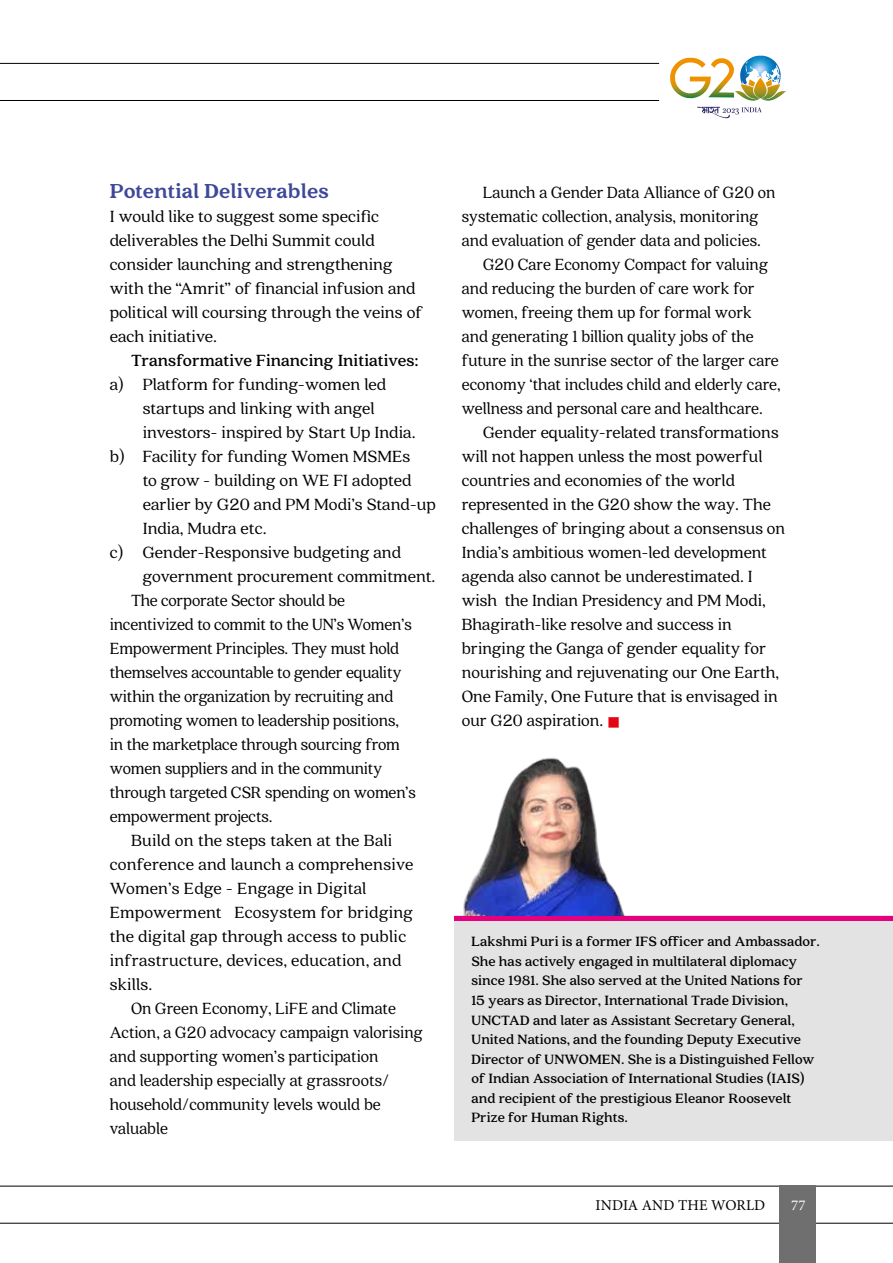
<style>
.page{position:relative;width:893px;height:1263px;background:#fff}
.page>*{position:absolute;margin:0;border:0;box-sizing:border-box;transform-origin:0 0}
.t1{font:900 22.5px "Quincy CF";color:#3d4899}
.t2{font:18px/24px "Quincy CF";color:#000}
.t3{font:18px "Quincy CF";color:#000;scale:.95 1}
.t4{font:700 18px "Quincy CF";color:#000}
.t5{font:700 15px/19.5px "Quincy CF";color:#000}
.t6{font:15px "Minion Pro";letter-spacing:.01em;color:#000}
.t7{font:15px "Minion Pro";color:#fff}
.s1{color:#e30613}
</style>
<div class="page">
<hr style="left:0;top:1186px;width:893px;height:1px;background:#000">
<hr style="left:0;top:1223px;width:893px;height:1px;background:#000">
<hr style="left:0;top:63px;width:659px;height:1px;background:#000">
<hr style="left:0;top:100px;width:659px;height:1px;background:#000">
<div style="left:454px;top:916px;width:439px;height:225px;background:#e3e3e3"></div>
<img style="left:455px;top:757px;width:173px;height:159px">
<div style="left:454px;top:916px;width:439px;height:5px;background:#e6007d"></div>
<img style="left:742px;top:56px;width:37px;height:11px">
<svg style="left:697px;top:107px;width:65px;height:11px"></svg>
<img style="left:670px;top:58px;width:41px;height:40px">
<img style="left:708px;top:58px;width:26px;height:39px">
<svg style="left:733px;top:67px;width:53px;height:34px"></svg>
<div style="left:780px;top:1186px;width:36px;height:77px;background:#706f6f"></div>
<p class="t1" style="left:110px;top:177px;width:221px">Potential Deliverables</p>
<p class="t2" style="left:110px;top:205px;width:314px">I would like to suggest some specific deliverables the Delhi Summit could consider launching and strengthening with the “Amrit” of financial infusion and political will coursing through the veins of each initiative.</p>
<p class="t4" style="left:131px;top:350px;width:289px">Transformative Financing Initiatives:</p>
<p class="t2" style="left:110px;top:373px;width:278px">a) Platform for funding-women led</p>
<p class="t2" style="left:143px;top:397px;width:233px">startups and linking with angel</p>
<p class="t2" style="left:143px;top:421px;width:274px">investors- inspired by Start Up India.</p>
<p class="t2" style="left:110px;top:445px;width:302px">b) Facility for funding Women MSMEs</p>
<p class="t2" style="left:143px;top:469px;width:270px">to grow - building on WE FI adopted</p>
<p class="t2" style="left:143px;top:493px;width:294px">earlier by G20 and PM Modi’s Stand-up</p>
<p class="t2" style="left:143px;top:517px;width:126px">India, Mudra etc.</p>
<p class="t2" style="left:110px;top:541px;width:293px">c) Gender-Responsive budgeting and</p>
<p class="t2" style="left:143px;top:565px;width:294px">government procurement commitment.</p>
<p class="t3" style="left:131px;top:590px;width:227px">The corporate Sector should be</p>
<p class="t3" style="left:110px;top:614px;width:319px">incentivized to commit to the UN’s Women’s</p>
<p class="t3" style="left:110px;top:638px;width:306px">Empowerment Principles. They must hold</p>
<p class="t3" style="left:110px;top:662px;width:309px">themselves accountable to gender equality</p>
<p class="t3" style="left:110px;top:686px;width:300px">within the organization by recruiting and</p>
<p class="t3" style="left:110px;top:710px;width:306px">promoting women to leadership positions,</p>
<p class="t3" style="left:110px;top:734px;width:307px">in the marketplace through sourcing from</p>
<p class="t3" style="left:110px;top:758px;width:288px">women suppliers and in the community</p>
<p class="t3" style="left:110px;top:782px;width:324px">through targeted CSR spending on women’s</p>
<p class="t3" style="left:110px;top:806px;width:173px">empowerment projects.</p>
<p class="t2" style="left:131px;top:829px;width:263px">Build on the steps taken at the Bali</p>
<p class="t2" style="left:110px;top:853px;width:305px">conference and launch a comprehensive</p>
<p class="t2" style="left:110px;top:877px;width:258px">Women’s Edge - Engage in Digital</p>
<p class="t2" style="left:110px;top:901px;width:305px">Empowerment Ecosystem for bridging</p>
<p class="t2" style="left:110px;top:925px;width:298px">the digital gap through access to public</p>
<p class="t2" style="left:110px;top:949px;width:293px">infrastructure, devices, education, and</p>
<p class="t2" style="left:110px;top:973px;width:44px">skills.</p>
<p class="t3" style="left:131px;top:998px;width:280px">On Green Economy, LiFE and Climate</p>
<p class="t3" style="left:110px;top:1022px;width:331px">Action, a G20 advocacy campaign valorising</p>
<p class="t3" style="left:110px;top:1046px;width:284px">and supporting women’s participation</p>
<p class="t3" style="left:110px;top:1070px;width:296px">and leadership especially at grassroots/</p>
<p class="t3" style="left:110px;top:1094px;width:287px">household/community levels would be</p>
<p class="t3" style="left:110px;top:1118px;width:63px">valuable</p>
<p class="t3" style="left:483px;top:182px;width:309px">Launch a Gender Data Alliance of G20 on</p>
<p class="t3" style="left:462px;top:206px;width:314px">systematic collection, analysis, monitoring</p>
<p class="t3" style="left:462px;top:230px;width:316px">and evaluation of gender data and policies.</p>
<p class="t3" style="left:483px;top:254px;width:302px">G20 Care Economy Compact for valuing</p>
<p class="t3" style="left:462px;top:278px;width:310px">and reducing the burden of care work for</p>
<p class="t3" style="left:462px;top:302px;width:307px">women, freeing them up for formal work</p>
<p class="t3" style="left:462px;top:326px;width:309px">and generating 1 billion quality jobs of the</p>
<p class="t3" style="left:462px;top:350px;width:335px">future in the sunrise sector of the larger care</p>
<p class="t3" style="left:462px;top:374px;width:337px">economy ‘that includes child and elderly care,</p>
<p class="t3" style="left:462px;top:398px;width:318px">wellness and personal care and healthcare.</p>
<p class="t2" style="left:483px;top:421px;width:297px">Gender equality-related transformations</p>
<p class="t2" style="left:462px;top:445px;width:302px">will not happen unless the most powerful</p>
<p class="t2" style="left:462px;top:469px;width:275px">countries and economies of the world</p>
<p class="t2" style="left:462px;top:493px;width:311px">represented in the G20 show the way. The</p>
<p class="t2" style="left:462px;top:517px;width:325px">challenges of bringing about a consensus on</p>
<p class="t2" style="left:462px;top:541px;width:307px">India’s ambitious women-led development</p>
<p class="t2" style="left:462px;top:565px;width:292px">agenda also cannot be underestimated. I</p>
<p class="t2" style="left:462px;top:589px;width:305px">wish the Indian Presidency and PM Modi,</p>
<p class="t2" style="left:462px;top:613px;width:272px">Bhagirath-like resolve and success in</p>
<p class="t2" style="left:462px;top:637px;width:306px">bringing the Ganga of gender equality for</p>
<p class="t2" style="left:462px;top:661px;width:319px">nourishing and rejuvenating our One Earth,</p>
<p class="t2" style="left:462px;top:685px;width:318px">One Family, One Future that is envisaged in</p>
<p class="t2" style="left:462px;top:709px;width:160px">our G20 aspiration. <span class="s1">■</span></p>
<p class="t5" style="left:471px;top:932px;width:350px">Lakshmi Puri is a former IFS officer and Ambassador.<br>She has actively engaged in multilateral diplomacy since 1981. She also served at the United Nations for 15 years as Director, International Trade Division, UNCTAD and later as Assistant Secretary General, United Nations, and the founding Deputy Executive Director of UNWOMEN. She is a Distinguished Fellow of Indian Association of International Studies (IAIS) and recipient of the prestigious Eleanor Roosevelt Prize for Human Rights.</p>
<p class="t6" style="left:595px;top:1195px;width:171px">INDIA AND THE WORLD</p>
<p class="t7" style="left:791px;top:1195px;width:16px">77</p>
</div>
